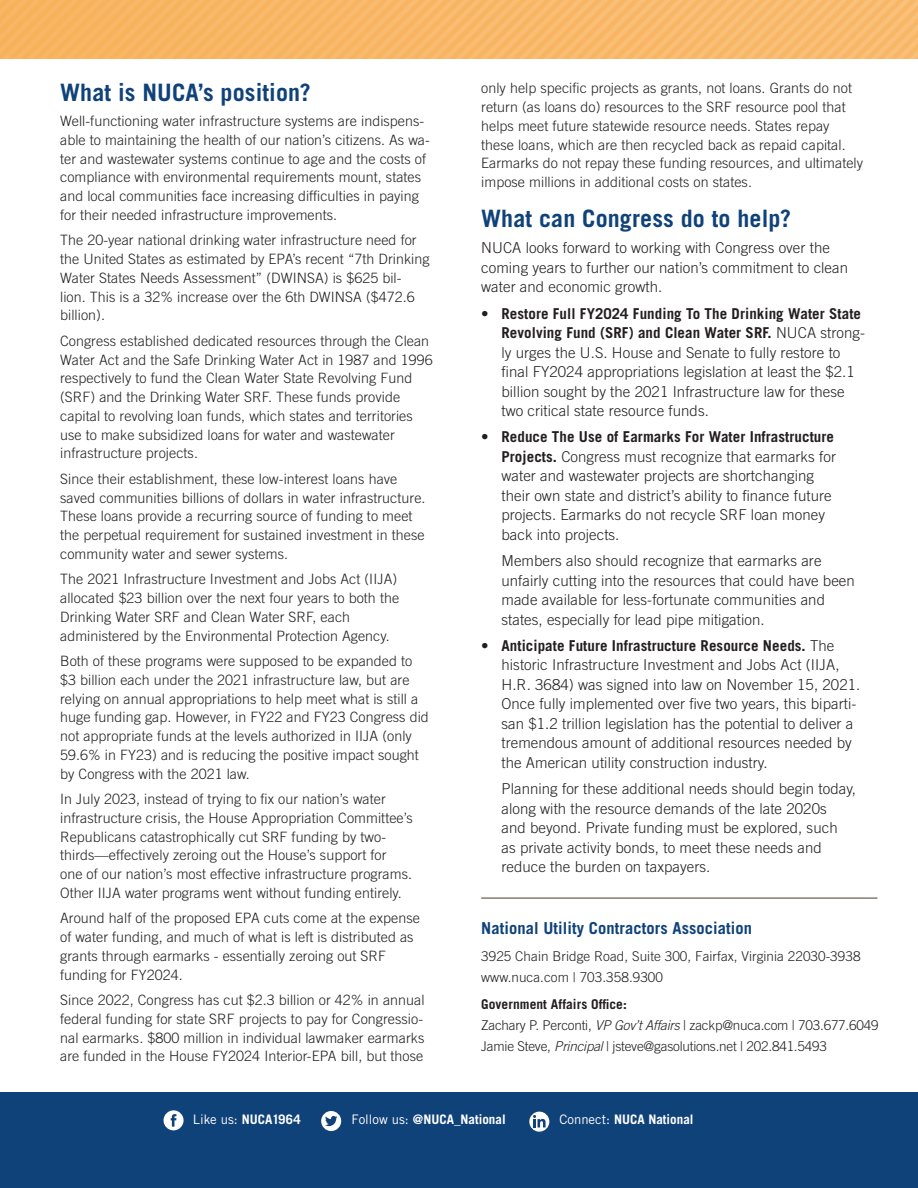
<style>
.page{position:relative;width:918px;height:1188px;background:#fff}
.page>*{position:absolute;margin:0;border:0;box-sizing:border-box;transform-origin:0 0}
.t1{font:700 24px "Trade Gothic";letter-spacing:.005em;color:#10427a}
.t2{font:700 16.5px "Trade Gothic";letter-spacing:.005em;color:#10427a}
.t3{font:300 15px/19.5px "Trade Gothic";letter-spacing:.005em;color:#231f20}
.t4{font:300 14.25px/18.8px "Trade Gothic";letter-spacing:.005em;color:#231f20}
.t5{font:300 13.5px "Trade Gothic";letter-spacing:-.015em;color:#231f20}
.t6{font:300 13.5px/21px "Trade Gothic";letter-spacing:.005em;color:#231f20}
.t7{font:700 13.5px "Trade Gothic";letter-spacing:.005em;color:#231f20}
.t8{font:700 13.05px "Trade Gothic";color:#fff}
.s1{font-weight:700}
.s2{font-style:italic}
.s3{font-weight:400}
</style>
<div class="page">
<img style="left:0;top:0;width:918px;height:58px">
<hr style="left:481px;top:897px;width:396px;height:2px;background:#867c74">
<div style="left:0;top:1092px;width:918px;height:96px;background:#10427a"></div>
<div style="left:164px;top:1110px;width:20px;height:20px;background:#fff;border-radius:50%"></div>
<svg style="left:171px;top:1114px;width:5px;height:13px"></svg>
<div style="left:321px;top:1111px;width:20px;height:20px;background:#fff;border-radius:50%"></div>
<svg style="left:325px;top:1116px;width:12px;height:10px"></svg>
<svg style="left:529px;top:1112px;width:20px;height:20px"></svg>
<svg style="left:533px;top:1115px;width:13px;height:12px"></svg>
<p class="t1" style="left:60px;top:77px;width:252px">What is NUCA’s position?</p>
<p class="t4" style="left:60px;top:111px;width:371px">Well-functioning water infrastructure systems are indispens&shy;able to maintaining the health of our nation’s citizens. As wa&shy;ter and wastewater systems continue to age and the costs of compliance with environmental requirements mount, states and local communities face increasing difficulties in paying for their needed infrastructure improvements.</p>
<p class="t4" style="left:60px;top:231px;width:371px">The 20-year national drinking water infrastructure need for the United States as estimated by EPA’s recent “7th Drinking Water States Needs Assessment” (DWINSA) is $625 bil&shy;lion. This is a 32% increase over the 6th DWINSA ($472.6 billion).</p>
<p class="t4" style="left:60px;top:331px;width:374px">Congress established dedicated resources through the Clean Water Act and the Safe Drinking Water Act in 1987 and 1996 respectively to fund the Clean Water State Revolving Fund (SRF) and the Drinking Water SRF. These funds provide capital to revolving loan funds, which states and territories use to make subsidized loans for water and wastewater infrastructure projects.</p>
<p class="t4" style="left:60px;top:469px;width:367px">Since their establishment, these low-interest loans have saved communities billions of dollars in water infrastructure.<br>These loans provide a recurring source of funding to meet the perpetual requirement for sustained investment in these community water and sewer systems.</p>
<p class="t4" style="left:60px;top:570px;width:341px">The 2021 Infrastructure Investment and Jobs Act (IIJA) allocated $23 billion over the next four years to both the Drinking Water SRF and Clean Water SRF, each administered by the Environmental Protection Agency.</p>
<p class="t4" style="left:60px;top:651px;width:370px">Both of these programs were supposed to be expanded to $3 billion each under the 2021 infrastructure law, but are relying on annual appropriations to help meet what is still a huge funding gap. However, in FY22 and FY23 Congress did not appropriate funds at the levels authorized in IIJA (only 59.6% in FY23) and is reducing the positive impact sought by Congress with the 2021 law.</p>
<p class="t4" style="left:60px;top:789px;width:354px">In July 2023, instead of trying to fix our nation’s water infrastructure crisis, the House Appropriation Committee’s Republicans catastrophically cut SRF funding by two&shy;thirds—effectively zeroing out the House’s support for<br>one of our nation’s most effective infrastructure programs.<br>Other IIJA water programs went without funding entirely.</p>
<p class="t4" style="left:60px;top:909px;width:361px">Around half of the proposed EPA cuts come at the expense of water funding, and much of what is left is distributed as grants through earmarks - essentially zeroing out SRF funding for FY2024.</p>
<p class="t4" style="left:60px;top:990px;width:366px;text-align:justify">Since 2022, Congress has cut $2.3 billion or 42% in annual federal funding for state SRF projects to pay for Congressio&shy;nal earmarks. $800 million in individual lawmaker earmarks are funded in the House FY2024 Interior-EPA bill, but those</p>
<p class="t4" style="left:481px;top:79px;width:383px">only help specific projects as grants, not loans. Grants do not return (as loans do) resources to the SRF resource pool that helps meet future statewide resource needs. States repay these loans, which are then recycled back as repaid capital.<br>Earmarks do not repay these funding resources, and ultimately impose millions in additional costs on states.</p>
<p class="t1" style="left:481px;top:204px;width:312px">What can Congress do to help?</p>
<p class="t3" style="left:481px;top:238px;width:368px">NUCA looks forward to working with Congress over the coming years to further our nation’s commitment to clean water and economic growth.</p>
<p class="t3" style="left:501px;top:303px;width:365px;text-indent:-20px">• <span class="s1">Restore Full FY2024 Funding To The Drinking Water State Revolving Fund (SRF) and Clean Water SRF.</span> NUCA strong&shy;ly urges the U.S. House and Senate to fully restore to final FY2024 appropriations legislation at least the $2.1 billion sought by the 2021 Infrastructure law for these two critical state resource funds.</p>
<p class="t3" style="left:501px;top:427px;width:336px;text-indent:-20px">• <span class="s1">Reduce The Use of Earmarks For Water Infrastructure Projects.</span> Congress must recognize that earmarks for water and wastewater projects are shortchanging their own state and district’s ability to finance future projects. Earmarks do not recycle SRF loan money back into projects.</p>
<p class="t3" style="left:501px;top:551px;width:355px">Members also should recognize that earmarks are unfairly cutting into the resources that could have been made available for less-fortunate communities and states, especially for lead pipe mitigation.</p>
<p class="t3" style="left:501px;top:635px;width:360px;text-indent:-20px">• <span class="s1">Anticipate Future Infrastructure Resource Needs.</span> The historic Infrastructure Investment and Jobs Act (IIJA, H.R. 3684) was signed into law on November 15, 2021.<br>Once fully implemented over five two years, this biparti&shy;san $1.2 trillion legislation has the potential to deliver a tremendous amount of additional resources needed by the American utility construction industry.</p>
<p class="t3" style="left:501px;top:779px;width:356px">Planning for these additional needs should begin today, along with the resource demands of the late 2020s<br>and beyond. Private funding must be explored, such<br>as private activity bonds, to meet these needs and reduce the burden on taxpayers.</p>
<p class="t2" style="left:481px;top:918px;width:272px">National Utility Contractors Association</p>
<p class="t6" style="left:481px;top:945px;width:381px">3925 Chain Bridge Road, Suite 300, Fairfax, Virginia 22030-3938 www.nuca.com | 703.358.9300</p>
<p class="t7" style="left:481px;top:996px;width:147px">Government Affairs Office:</p>
<p class="t5" style="left:481px;top:1017px;width:399px">Zachary P. Perconti, <span class="s2">VP Gov’t Affairs</span> | zackp@nuca.com | 703.677.6049</p>
<p class="t5" style="left:481px;top:1038px;width:347px">Jamie Steve, <span class="s2">Principal</span> | jsteve@gasolutions.net | 202.841.5493</p>
<p class="t8" style="left:193px;top:1112px;width:110px"><span class="s3">Like us:</span> NUCA1964</p>
<p class="t8" style="left:351px;top:1112px;width:156px"><span class="s3">Follow us:</span> @NUCA_National</p>
<p class="t8" style="left:560px;top:1112px;width:136px"><span class="s3">Connect:</span> NUCA National</p>
</div>
